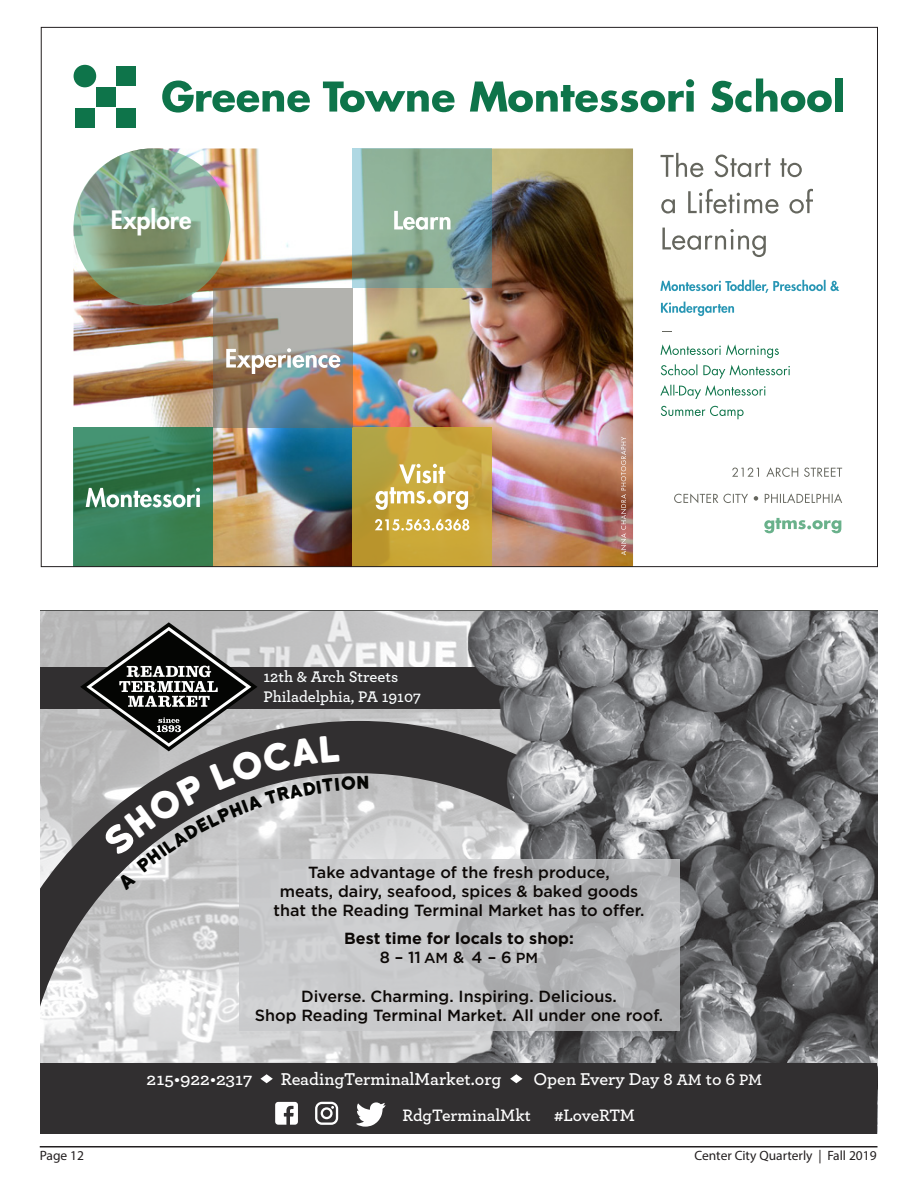
<style>
.page{position:relative;width:918px;height:1188px;background:#fff}
.page>*{position:absolute;margin:0;border:0;box-sizing:border-box;transform-origin:0 0}
.t1{font:800 24.75px "Futura";color:#fff}
.t2{font:600 17.85px "Archer";color:#fff}
.t3{font:600 17.85px "Archer";color:#fff;scale:1.07 1}
.t4{font:600 17.4px "Archer";color:#fff}
.t5{font:500 16.2px/19.4px "Gotham";color:#0c0806;text-align:center}
.t6{font:700 16.2px/19.4px "Gotham";color:#0c0806;text-align:center}
.t7{font:600 16.2px/19.4px "Archer";color:#f9fcfd}
.t8{font:13.5px "Myriad Pro";color:#231f20}
.s1{font-weight:500}
.s2{font-weight:500;font-size:14.55px}
.s3{font-size:16.05px}
</style>
<div class="page">
<hr style="left:40px;top:1146px;width:838px;height:2px;background:#231f20">
<div style="left:74px;top:65px;width:22px;height:22px;background:#0e744a;border-radius:50%"></div>
<div style="left:116px;top:66px;width:20px;height:20px;background:#0e744a"></div>
<div style="left:116px;top:108px;width:20px;height:20px;background:#0e744a"></div>
<div style="left:75px;top:108px;width:20px;height:20px;background:#0e744a"></div>
<div style="left:96px;top:87px;width:20px;height:20px;background:#0e744a"></div>
<img style="left:74px;top:148px;width:559px;height:417px">
<svg style="left:353px;top:148px;width:139px;height:140px;background:#85a595"></svg>
<svg style="left:74px;top:427px;width:139px;height:138px;background:#388057"></svg>
<svg style="left:353px;top:427px;width:139px;height:138px;background:#c2a239"></svg>
<svg style="left:74px;top:148px;width:157px;height:157px;background:#83a284"></svg>
<svg style="left:162px;top:81px;width:148px;height:32px"></svg>
<svg style="left:323px;top:82px;width:132px;height:30px"></svg>
<svg style="left:470px;top:79px;width:224px;height:33px"></svg>
<svg style="left:711px;top:78px;width:121px;height:34px"></svg>
<div style="left:835px;top:78px;width:7px;height:34px;background:#0e744a"></div>
<svg style="left:764px;top:518px;width:77px;height:15px"></svg>
<svg style="left:674px;top:493px;width:168px;height:10px"></svg>
<svg style="left:732px;top:467px;width:110px;height:10px"></svg>
<svg style="left:394px;top:211px;width:57px;height:19px"></svg>
<svg style="left:375px;top:519px;width:94px;height:12px"></svg>
<svg style="left:375px;top:464px;width:93px;height:46px"></svg>
<svg style="left:213px;top:288px;width:140px;height:139px;background:#999186"></svg>
<svg style="left:661px;top:406px;width:83px;height:13px"></svg>
<svg style="left:660px;top:385px;width:106px;height:14px"></svg>
<svg style="left:661px;top:364px;width:129px;height:15px"></svg>
<svg style="left:661px;top:344px;width:118px;height:14px"></svg>
<svg style="left:661px;top:302px;width:73px;height:14px"></svg>
<svg style="left:660px;top:280px;width:179px;height:13px"></svg>
<svg style="left:662px;top:228px;width:104px;height:29px"></svg>
<svg style="left:661px;top:189px;width:152px;height:25px"></svg>
<svg style="left:661px;top:153px;width:141px;height:24px"></svg>
<svg style="left:226px;top:348px;width:114px;height:26px"></svg>
<svg style="left:86px;top:488px;width:114px;height:19px"></svg>
<svg style="left:621px;top:437px;width:5px;height:118px"></svg>
<img style="left:40px;top:612px;width:356px;height:109px">
<div style="left:40px;top:667px;width:623px;height:41px;background:#312f30"></div>
<svg style="left:40px;top:721px;width:356px;height:343px;background:#c0c0c1"></svg>
<img style="left:396px;top:612px;width:482px;height:452px">
<div style="left:40px;top:1064px;width:838px;height:70px;background:#312f30"></div>
<svg style="left:239px;top:859px;width:440px;height:171px;background:#bfc0c2"></svg>
<svg style="left:260px;top:1074px;width:13px;height:9px"></svg>
<svg style="left:510px;top:1074px;width:13px;height:9px"></svg>
<svg style="left:356px;top:1102px;width:30px;height:25px"></svg>
<svg style="left:275px;top:1102px;width:23px;height:23px"></svg>
<svg style="left:315px;top:1102px;width:23px;height:23px"></svg>
<hr style="left:40px;top:611px;width:838px;height:1px;background:#525352">
<svg style="left:80px;top:622px;width:288px;height:268px;background:#888788"></svg>
<p class="t1" style="left:111px;top:205px;width:82px">Explore</p>
<p class="t7" style="left:263px;top:666px;width:159px">12th &amp; Arch Streets<br>Philadelphia, PA 19107</p>
<p class="t5" style="left:274px;top:862px;width:372px">Take advantage of the fresh produce,<br>meats, dairy, seafood, spices &amp; baked goods that the Reading Terminal Market has to offer.</p>
<p class="t6" style="left:344px;top:928px;width:231px">Best time for locals to shop:<br><span class="s1">8 – 11</span><span class="s2">AM</span> <span class="s1">&amp; 4 – 6</span><span class="s2">PM</span></p>
<p class="t5" style="left:255px;top:986px;width:410px">Diverse. Charming. Inspiring. Delicious.<br>Shop Reading Terminal Market. All under one roof.</p>
<p class="t3" style="left:147px;top:1065px;width:101px">215•922•2317</p>
<p class="t2" style="left:281px;top:1065px;width:222px">ReadingTerminalMarket.org</p>
<p class="t2" style="left:533px;top:1066px;width:230px">Open Every Day 8 <span class="s3">AM</span> to 6 <span class="s3">PM</span></p>
<p class="t4" style="left:402px;top:1102px;width:130px">RdgTerminalMkt</p>
<p class="t4" style="left:554px;top:1102px;width:83px">#LoveRTM</p>
<p class="t8" style="left:40px;top:1147px;width:46px">Page 12</p>
<p class="t8" style="left:694px;top:1147px;width:184px">Center City Quarterly | Fall 2019</p>
</div>
